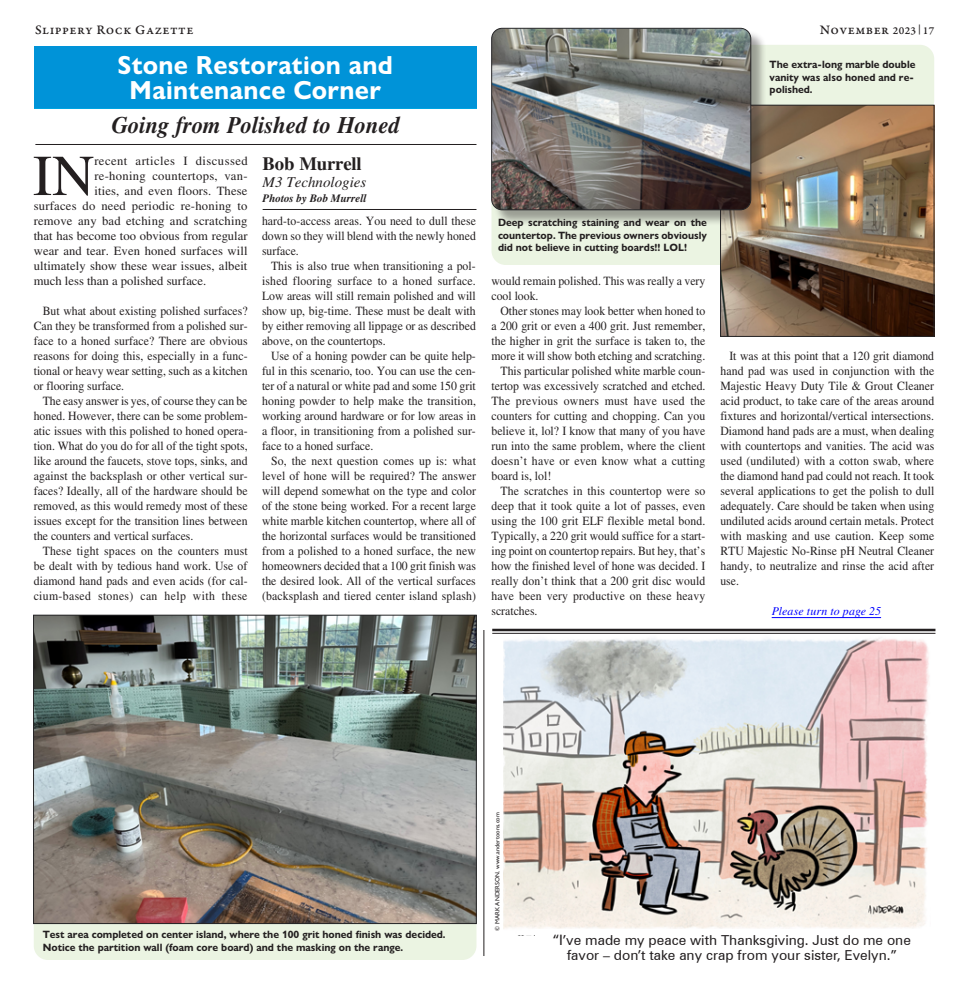
<style>
.page{position:relative;width:968px;height:990px;background:#fff}
.page>*{position:absolute;margin:0;border:0;box-sizing:border-box;transform-origin:0 0}
._10_12_Body_copy_justified{font:57.88px "Times LT Std";color:#231f20}
.t1{font:700 26.25px/25px "Gill Sans Nova";letter-spacing:.01em;color:#fff;text-align:center;scale:.96 1}
.Small_Blue_titles_centered_24{font:800 26.25px/30px "Gill Sans Nova";letter-spacing:.01em;color:#fff;scale:1.04 1}
.t2{font:italic 700 23.75px "Times LT Std";color:#231f20;scale:.95 1}
.byline__author{font:700 18.75px "Times LT Std";color:#231f20}
.byline__description{font:italic 15px "Times LT Std";color:#231f20}
.t3{font:13.75px/15px "Zurich BT";color:#231f20;text-align:center}
.t4{font:13.75px "Garamond Premr Pro Med Capt";letter-spacing:.03em;color:#231f20}
._10_12_Body_copy_justified-2{font:12.5px/15px "Times LT Std";letter-spacing:.005em;color:#231f20;text-align:justify;scale:.94 1}
._10_12_Body_copy_justified-3{font:12.5px "Times LT Std";letter-spacing:.005em;color:#231f20}
.t5{font:italic 11.88px "Times LT Std";letter-spacing:.01em;color:#00f}
.t6{font:italic 700 11.25px "Times LT Std";color:#231f20}
.t7{font:700 10.62px/12.5px "Gill Sans Nova";color:#231f20;scale:.96 1}
._10_12_Body_copy_justified-4{font:500 6.25px "Gill Sans Nova";color:#231f20}
.s1{font-size:11.25px}
.s2{font-size:14.38px}
</style>
<div class="page">
<div style="left:720px;top:45px;width:214px;height:69px;background:#ebf4e2;border-radius:14px"></div>
<div style="left:491px;top:180px;width:263px;height:85px;background:#ebf4e2;border-radius:14px"></div>
<div style="left:34px;top:875px;width:442px;height:85px;background:#ebf4e2;border-radius:14px"></div>
<div style="left:34px;top:46px;width:442px;height:61px;background:#0093d8"></div>
<hr style="left:35px;top:144px;width:441px;height:1px;background:#231f20">
<hr style="left:262px;top:209px;width:214px;height:1px;background:#231f20">
<img style="left:35px;top:617px;width:439px;height:305px">
<div style="left:33px;top:615px;width:443px;height:309px;border:1px solid #252527"></div>
<img style="left:722px;top:107px;width:210px;height:228px">
<div style="left:720px;top:105px;width:214px;height:232px;border:1px solid #252527"></div>
<div style="left:493px;top:30px;width:273px;height:196px;background:#231f20;opacity:.4"></div>
<img style="left:491px;top:28px;width:259px;height:182px">
<div style="left:491px;top:28px;width:260px;height:182px;border:1px solid #252527;border-radius:10px"></div>
<hr style="left:771px;top:617px;width:110px;height:1px;background:#00f">
<hr style="left:492px;top:629px;width:443px;height:2px;background:#231f20">
<hr style="left:492px;top:633px;width:443px;height:1px;background:#231f20">
<hr style="left:483px;top:630px;width:1px;height:326px;background:#231f20">
<img style="left:503px;top:638px;width:427px;height:291px">
<p class="t4" style="left:35px;top:22px;width:160px">Slippery Rock Gazette</p>
<p class="t4" style="left:820px;top:22px;width:116px">November <span class="s1">2023</span> <sup>|</sup> <span class="s1">17</span></p>
<p class="Small_Blue_titles_centered_24" style="left:97px;top:51px;width:136px">Stone Res</p>
<p class="t1" style="left:118px;top:52px;width:288px">Stone Restoration and<br>Maintenance Corner</p>
<p class="Small_Blue_titles_centered_24" style="left:112px;top:51px;width:291px;text-indent:170px">ation and<br>Maintenance Corner</p>
<p class="t7" style="left:769px;top:58px;width:153px">The extra-long marble double vanity was also honed and re&shy;polished.</p>
<p class="t2" style="left:112px;top:111px;width:305px">Going from Polished to Honed</p>
<p class="_10_12_Body_copy_justified-3" style="left:94px;top:154px;width:155px">recent articles I discussed</p>
<p class="_10_12_Body_copy_justified-3" style="left:94px;top:169px;width:155px">re-honing countertops, van-</p>
<p class="_10_12_Body_copy_justified-3" style="left:94px;top:184px;width:155px">ities, and even floors. These</p>
<p class="_10_12_Body_copy_justified-3" style="left:34px;top:199px;width:215px">surfaces do need periodic re-honing to</p>
<p class="_10_12_Body_copy_justified-3" style="left:34px;top:214px;width:215px">remove any bad etching and scratching</p>
<p class="_10_12_Body_copy_justified-3" style="left:34px;top:229px;width:215px">that has become too obvious from regular</p>
<p class="_10_12_Body_copy_justified-3" style="left:34px;top:244px;width:215px">wear and tear. Even honed surfaces will</p>
<p class="_10_12_Body_copy_justified-3" style="left:34px;top:259px;width:215px">ultimately show these wear issues, albeit</p>
<p class="_10_12_Body_copy_justified-3" style="left:34px;top:274px;width:174px">much less than a polished surface.</p>
<p class="_10_12_Body_copy_justified-2" style="left:34px;top:303px;width:229px;text-indent:9px">But what about existing polished surfaces?<br>Can they be transformed from a polished sur&shy;face to a honed surface? There are obvious reasons for doing this, especially in a func&shy;tional or heavy wear setting, such as a kitchen or flooring surface.</p>
<p class="_10_12_Body_copy_justified-2" style="left:34px;top:393px;width:229px;text-indent:9px">The easy answer is yes, of course they can be honed. However, there can be some problem&shy;atic issues with this polished to honed opera&shy;tion. What do you do for all of the tight spots, like around the faucets, stove tops, sinks, and against the backsplash or other vertical sur&shy;faces? Ideally, all of the hardware should be removed, as this would remedy most of these issues except for the transition lines between the counters and vertical surfaces.</p>
<p class="_10_12_Body_copy_justified-2" style="left:34px;top:543px;width:229px;text-indent:9px">These tight spaces on the counters must be dealt with by tedious hand work. Use of diamond hand pads and even acids (for cal&shy;cium-based stones) can help with these</p>
<p class="_10_12_Body_copy_justified" style="left:33px;top:143px;width:63px">IN</p>
<p class="byline__author" style="left:263px;top:153px;width:101px">Bob Murrell</p>
<p class="byline__description" style="left:263px;top:173px;width:105px">M3 Technologies</p>
<p class="t6" style="left:262px;top:191px;width:105px">Photos by Bob Murrell</p>
<p class="_10_12_Body_copy_justified-2" style="left:262px;top:213px;width:229px">hard-to-access areas. You need to dull these down so they will blend with the newly honed surface.</p>
<p class="_10_12_Body_copy_justified-2" style="left:262px;top:258px;width:229px;text-indent:9px">This is also true when transitioning a pol&shy;ished flooring surface to a honed surface.<br>Low areas will still remain polished and will show up, big-time. These must be dealt with by either removing all lippage or as described above, on the countertops.</p>
<p class="_10_12_Body_copy_justified-2" style="left:262px;top:348px;width:229px;text-indent:9px">Use of a honing powder can be quite help&shy;ful in this scenario, too. You can use the cen&shy;ter of a natural or white pad and some 150 grit honing powder to help make the transition, working around hardware or for low areas in a floor, in transitioning from a polished sur&shy;face to a honed surface.</p>
<p class="_10_12_Body_copy_justified-2" style="left:262px;top:453px;width:229px;text-indent:9px">So, the next question comes up is: what level of hone will be required? The answer will depend somewhat on the type and color of the stone being worked. For a recent large white marble kitchen countertop, where all of the horizontal surfaces would be transitioned from a polished to a honed surface, the new homeowners decided that a 100 grit finish was the desired look. All of the vertical surfaces (backsplash and tiered center island splash)</p>
<p class="t7" style="left:498px;top:217px;width:219px;text-align:justify">Deep scratching staining and wear on the countertop. The previous owners obviously did not believe in cutting boards!! LOL!</p>
<p class="_10_12_Body_copy_justified-2" style="left:491px;top:273px;width:229px">would remain polished. This was really a very cool look.</p>
<p class="_10_12_Body_copy_justified-2" style="left:491px;top:303px;width:229px;text-indent:9px">Other stones may look better when honed to a 200 grit or even a 400 grit. Just remember, the higher in grit the surface is taken to, the more it will show both etching and scratching.</p>
<p class="_10_12_Body_copy_justified-2" style="left:491px;top:363px;width:229px;text-indent:9px">This particular polished white marble coun&shy;tertop was excessively scratched and etched.<br>The previous owners must have used the counters for cutting and chopping. Can you believe it, lol? I know that many of you have run into the same problem, where the client doesn’t have or even know what a cutting board is, lol!</p>
<p class="_10_12_Body_copy_justified-2" style="left:491px;top:483px;width:229px;text-indent:9px">The scratches in this countertop were so deep that it took quite a lot of passes, even using the 100 grit ELF flexible metal bond.<br>Typically, a 220 grit would suffice for a start&shy;ing point on countertop repairs. But hey, that’s how the finished level of hone was decided. I really don’t think that a 200 grit disc would have been very productive on these heavy scratches.</p>
<p class="_10_12_Body_copy_justified-2" style="left:720px;top:348px;width:229px;text-indent:9px">It was at this point that a 120 grit diamond hand pad was used in conjunction with the Majestic Heavy Duty Tile &amp; Grout Cleaner acid product, to take care of the areas around fixtures and horizontal/vertical intersections.<br>Diamond hand pads are a must, when dealing with countertops and vanities. The acid was used (undiluted) with a cotton swab, where the diamond hand pad could not reach. It took several applications to get the polish to dull adequately. Care should be taken when using undiluted acids around certain metals. Protect with masking and use caution. Keep some RTU Majestic No-Rinse pH Neutral Cleaner handy, to neutralize and rinse the acid after use.</p>
<p class="t5" style="left:771px;top:605px;width:111px">Please turn to page 25</p>
<p class="t7" style="left:43px;top:928px;width:421px">Test area completed on center island, where the 100 grit honed finish was decided.<br>Notice the partition wall (foam core board) and the masking on the range.</p>
<p class="_10_12_Body_copy_justified-4" style="left:493px;top:931px;width:120px;rotate:-90deg">© MARK ANDERSON. www.andertoons.com</p>
<p class="t3" style="left:552px;top:932px;width:360px"><span class="s2">“I</span>’ve made my peace with Thanksgiving. Just do me one favor – don’t take any crap from your sister, Evelyn.”</p>
</div>
